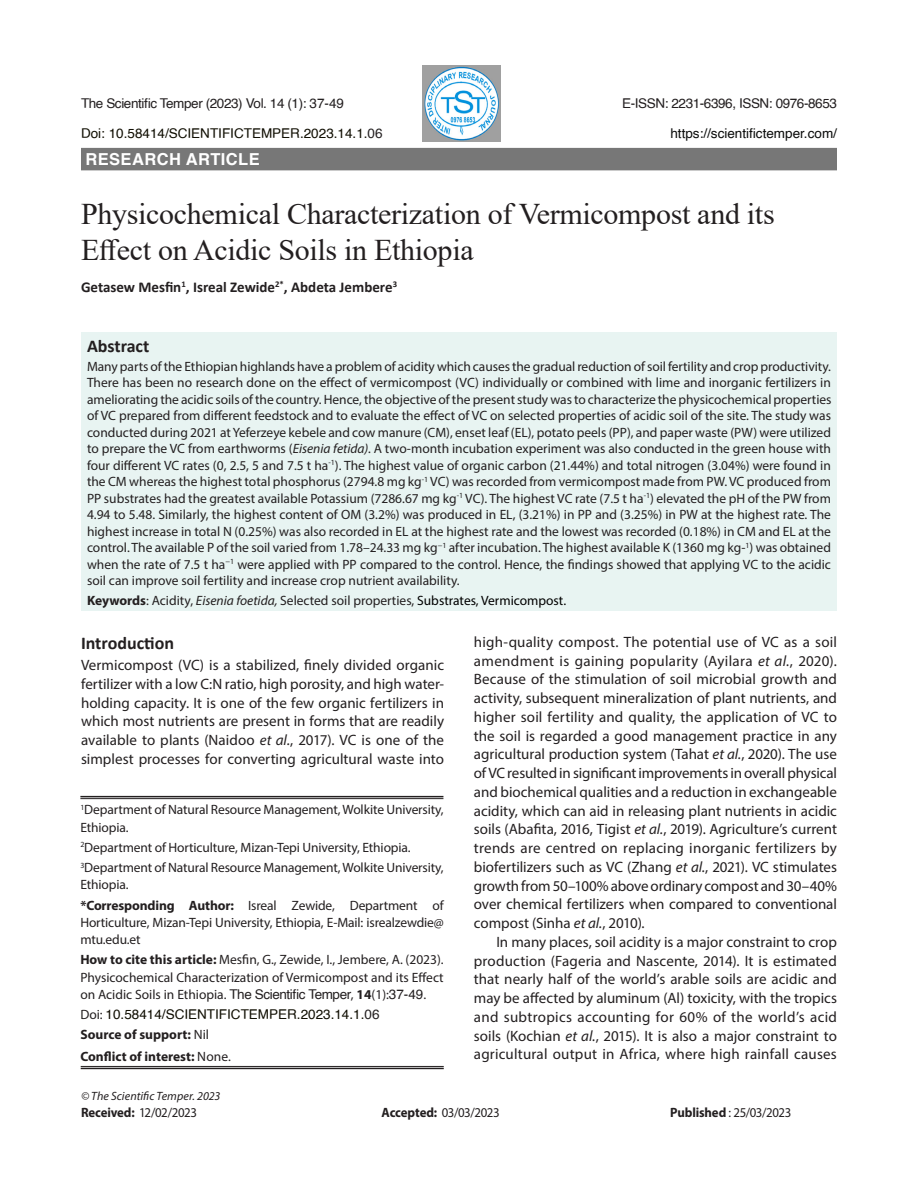
<style>
.page{position:relative;width:918px;height:1188px;background:#fff}
.page>*{position:absolute;margin:0;border:0;box-sizing:border-box;transform-origin:0 0}
.article_head{font:30px/36px "Times New Roman";letter-spacing:-.01em;color:#231f20}
.Sub-Head-1{font:700 18px "Calibri";color:#231f20}
.Subject{font:700 16.5px "Helvetica";letter-spacing:.025em;color:#fff}
.Body_flush{font:15px/18.8px "Myriad Pro";color:#231f20;text-align:justify}
.text{font:15px/18.8px "Myriad Pro";letter-spacing:.015em;color:#231f20;text-align:justify}
.author{font:700 15px "Calibri";color:#231f20}
.Abstract{font:13.5px/16.5px "Myriad Pro";color:#231f20;text-align:justify}
.affiliation{font:13.5px/17.2px "Myriad Pro";letter-spacing:-.01em;color:#231f20}
.Running_Head{font:13.5px "Helvetica";letter-spacing:-.03em;color:#231f20}
.ref{font:13.5px "Myriad Pro";letter-spacing:-.03em;color:#231f20;scale:.95 1}
.affiliation-2{font:700 13.5px "Myriad Pro";color:#231f20}
.affiliation-3{font:13.5px "Helvetica";color:#100e02}
.Running_Head-2{font:13.5px "Helvetica";color:#100e02}
.Running_Head-3{font:13.5px "Helvetica";color:#0a0b0a}
.Bottom_1st_page{font:italic 12px "Myriad Pro";letter-spacing:.005em;color:#231f20}
.s1{color:#231f20}
.s2{font-style:italic}
.s3{font-weight:700}
.s4{color:#000}
.s5{font-family:"Helvetica"}
.s6{font-family:"Myriad Pro";color:#231f20}
.s7{font-weight:400}
</style>
<div class="page">
<div style="left:81px;top:333px;width:756px;height:278px;background:#e8f4f2"></div>
<div style="left:81px;top:148px;width:756px;height:22px;background:#777"></div>
<img style="left:422px;top:66px;width:78px;height:75px">
<hr style="left:80px;top:796px;width:363px;height:1px;background:#231f20">
<hr style="left:80px;top:798px;width:363px;height:1px;background:#231f20">
<hr style="left:81px;top:1066px;width:363px;height:1px;background:#231f20">
<hr style="left:81px;top:1068px;width:363px;height:1px;background:#231f20">
<p class="Running_Head" style="left:81px;top:92px;width:265px">The Scientific Temper (2023) Vol. 14 (1): 37-49</p>
<p class="Running_Head" style="left:622px;top:92px;width:216px">E-ISSN: 2231-6396, ISSN: 0976-8653</p>
<p class="Running_Head-2" style="left:81px;top:122px;width:303px">Doi: 10.58414/SCIENTIFICTEMPER.2023.14.1.<span class="s1">06</span></p>
<p class="Running_Head-3" style="left:670px;top:122px;width:168px">https://scientifictemper.com/</p>
<p class="Subject" style="left:86px;top:146px;width:176px">RESEARCH ARTICLE</p>
<p class="article_head" style="left:81px;top:195px;width:695px">Physicochemical Characterization of Vermicompost and its<br>Effect on Acidic Soils in Ethiopia</p>
<p class="author" style="left:81px;top:276px;width:318px">Getasew Mesfin<sup>1</sup>, Isreal Zewide<sup>2*</sup>, Abdeta Jembere<sup>3</sup></p>
<p class="Sub-Head-1" style="left:87px;top:333px;width:64px">Abstract</p>
<p class="Abstract" style="left:87px;top:358px;width:746px">Many parts of the Ethiopian highlands have a problem of acidity which causes the gradual reduction of soil fertility and crop productivity.<br>There has been no research done on the effect of vermicompost (VC) individually or combined with lime and inorganic fertilizers in ameliorating the acidic soils of the country. Hence, the objective of the present study was to characterize the physicochemical properties of VC prepared from different feedstock and to evaluate the effect of VC on selected properties of acidic soil of the site. The study was conducted during 2021 at Yeferzeye kebele and cow manure (CM), enset leaf (EL), potato peels (PP), and paper waste (PW) were utilized to prepare the VC from earthworms (<span class="s2">Eisenia fetida).</span> A two-month incubation experiment was also conducted in the green house with four different VC rates (0, 2.5, 5 and 7.5 t ha<sup>-1</sup>). The highest value of organic carbon (21.44%) and total nitrogen (3.04%) were found in the CM whereas the highest total phosphorus (2794.8 mg kg<sup>-1</sup> VC) was recorded from vermicompost made from PW. VC produced from PP substrates had the greatest available Potassium (7286.67 mg kg<sup>-1</sup> VC). The highest VC rate (7.5 t ha<sup>-1</sup>) elevated the pH of the PW from 4.94 to 5.48. Similarly, the highest content of OM (3.2%) was produced in EL, (3.21%) in PP and (3.25%) in PW at the highest rate. The highest increase in total N (0.25%) was also recorded in EL at the highest rate and the lowest was recorded (0.18%) in CM and EL at the control. The available P of the soil varied from 1.78–24.33 mg kg<sup>−1</sup> after incubation. The highest available K (1360 mg kg-<sup>1</sup>) was obtained when the rate of 7.5 t ha<sup>−1</sup> were applied with PP compared to the control. Hence, the findings showed that applying VC to the acidic soil can improve soil fertility and increase crop nutrient availability.</p>
<p class="Abstract" style="left:87px;top:592px;width:481px"><span class="s3">Keywords</span>: Acidity, <span class="s2">Eisenia foetida,</span> Selected soil properties, <span class="s4">Substrates, Vermicompost.</span></p>
<p class="Sub-Head-1" style="left:81px;top:631px;width:95px">Introduction</p>
<p class="Body_flush" style="left:81px;top:655px;width:365px">Vermicompost (VC) is a stabilized, finely divided organic fertilizer with a low C:N ratio, high porosity, and high water&shy;holding capacity. It is one of the few organic fertilizers in which most nutrients are present in forms that are readily available to plants (Naidoo <span class="s2">et al.</span>, 2017). VC is one of the simplest processes for converting agricultural waste into</p>
<p class="affiliation" style="left:80px;top:801px;width:365px"><sup>1</sup>Department of Natural Resource Management, Wolkite University,<br>Ethiopia.</p>
<p class="affiliation" style="left:80px;top:839px;width:332px"><sup>2</sup>Department of Horticulture, Mizan-Tepi University, Ethiopia.</p>
<p class="affiliation" style="left:80px;top:859px;width:365px"><sup>3</sup>Department of Natural Resource Management, Wolkite University,<br>Ethiopia.</p>
<p class="affiliation" style="left:80px;top:896px;width:365px;text-align:justify"><span class="s3">*Corresponding Author:</span> Isreal Zewide, Department of Horticulture, Mizan-Tepi University, Ethiopia, E-Mail: isrealzewdie@ mtu.edu.et</p>
<p class="affiliation" style="left:80px;top:951px;width:365px;text-align:justify"><span class="s3">How to cite this article:</span> Mesfin, G., Zewide, I., Jembere, A. (2023).<br>Physicochemical Characterization of Vermicompost and its Effect on Acidic Soils in Ethiopia. <span class="s5">The Scientific Temper</span>, <span class="s3">14</span>(1):<span class="s5">37-49</span>.</p>
<p class="affiliation-3" style="left:80px;top:1004px;width:301px"><span class="s6">Doi:</span> 10.58414/SCIENTIFICTEMPER.2023.14.1.<span class="s1">06</span></p>
<p class="affiliation-2" style="left:80px;top:1026px;width:130px">Source of support: <span class="s7">Nil</span></p>
<p class="affiliation-2" style="left:80px;top:1048px;width:152px">Conflict of interest: <span class="s7">None.</span></p>
<p class="Body_flush" style="left:474px;top:632px;width:365px">high-quality compost. The potential use of VC as a soil amendment is gaining popularity (Ayilara <span class="s2">et al.</span>, 2020).<br>Because of the stimulation of soil microbial growth and activity, subsequent mineralization of plant nutrients, and higher soil fertility and quality, the application of VC to the soil is regarded a good management practice in any agricultural production system (Tahat <span class="s2">et al.</span>, 2020). The use of VC resulted in significant improvements in overall physical and biochemical qualities and a reduction in exchangeable acidity, which can aid in releasing plant nutrients in acidic soils (Abafita, 2016, Tigist <span class="s2">et al.</span>, 2019). Agriculture’s current trends are centred on replacing inorganic fertilizers by biofertilizers such as VC (Zhang <span class="s2">et al.</span>, 2021). VC stimulates growth from 50–100% above ordinary compost and 30–40% over chemical fertilizers when compared to conventional compost (Sinha <span class="s2">et al.</span>, 2010).</p>
<p class="text" style="left:474px;top:932px;width:365px;text-indent:22px">In many places, soil acidity is a major constraint to crop production (Fageria and Nascente, 2014). It is estimated that nearly half of the world’s arable soils are acidic and may be affected by aluminum (Al) toxicity, with the tropics and subtropics accounting for 60% of the world’s acid soils (Kochian <span class="s2">et al.</span>, 2015). It is also a major constraint to agricultural output in Africa, where high rainfall causes</p>
<p class="Bottom_1st_page" style="left:81px;top:1089px;width:141px">© The Scientific Temper. 2023</p>
<p class="ref" style="left:81px;top:1104px;width:124px"><span class="s3">Received:</span> 12/02/2023</p>
<p class="ref" style="left:382px;top:1104px;width:126px"><span class="s3">Accepted:</span> 03/03/2023</p>
<p class="ref" style="left:670px;top:1104px;width:129px"><span class="s3">Published</span> : 25/03/2023</p>
</div>
